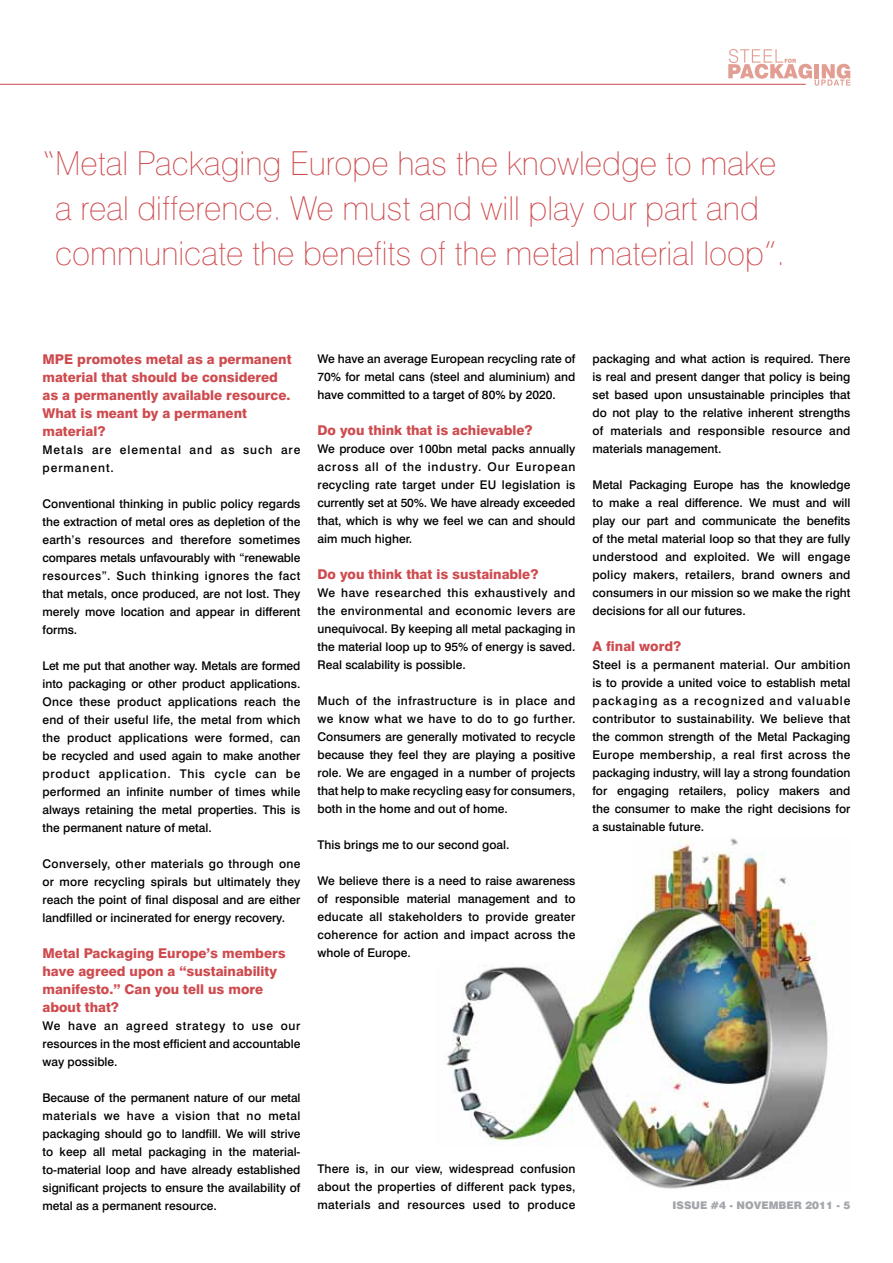
<style>
.page{position:relative;width:893px;height:1263px;background:#fff}
.page>*{position:absolute;margin:0;border:0;box-sizing:border-box;transform-origin:0 0}
.t1{font:100 33px/45px "Swiss 721 BT";color:#ce4a4e;text-align:center}
.t2{font:800 13.5px/18px "Swiss 721 BT";color:#ce4a4e}
.t3{font:500 12px/18px "Swiss 721 BT";color:#000;text-align:justify}
.t4{font:500 12px/18px "Swiss 721 BT";letter-spacing:.08em;color:#000}
.t5{font:900 10.5px "Swiss 721 BT";color:#a2a5aa}
</style>
<div class="page">
<hr style="left:0;top:84px;width:806px;height:1px;background:#ce4a4e">
<svg style="left:728px;top:49px;width:122px;height:37px"></svg>
<img style="left:445px;top:838px;width:383px;height:351px">
<h1 class="t1" style="left:43px;top:140px;width:744px">“Metal Packaging Europe has the knowledge to make a real difference. We must and will play our part and communicate the benefits of the metal material loop”.</h1>
<p class="t2" style="left:43px;top:350px;width:250px">MPE promotes metal as a permanent material that should be considered as a permanently available resource.<br>What is meant by a permanent material?</p>
<p class="t4" style="left:43px;top:440px;width:259px">Metals are elemental and as such are permanent.</p>
<p class="t3" style="left:43px;top:494px;width:259px">Conventional thinking in public policy regards the extraction of metal ores as depletion of the earth’s resources and therefore sometimes compares metals unfavourably with “renewable resources”. Such thinking ignores the fact that metals, once produced, are not lost. They merely move location and appear in different forms.</p>
<p class="t3" style="left:43px;top:656px;width:259px">Let me put that another way. Metals are formed into packaging or other product applications.<br>Once these product applications reach the end of their useful life, the metal from which the product applications were formed, can be recycled and used again to make another product application. This cycle can be performed an infinite number of times while always retaining the metal properties. This is the permanent nature of metal.</p>
<p class="t3" style="left:43px;top:854px;width:259px">Conversely, other materials go through one or more recycling spirals but ultimately they reach the point of final disposal and are either landfilled or incinerated for energy recovery.</p>
<p class="t2" style="left:43px;top:944px;width:245px">Metal Packaging Europe’s members have agreed upon a “sustainability manifesto.” Can you tell us more about that?</p>
<p class="t3" style="left:43px;top:1016px;width:259px">We have an agreed strategy to use our resources in the most efficient and accountable way possible.</p>
<p class="t3" style="left:43px;top:1088px;width:259px">Because of the permanent nature of our metal materials we have a vision that no metal packaging should go to landfill. We will strive to keep all metal packaging in the material&shy;to-material loop and have already established significant projects to ensure the availability of metal as a permanent resource.</p>
<p class="t3" style="left:317px;top:349px;width:259px">We have an average European recycling rate of 70% for metal cans (steel and aluminium) and have committed to a target of 80% by 2020.</p>
<p class="t2" style="left:317px;top:421px;width:217px">Do you think that is achievable?</p>
<p class="t3" style="left:317px;top:439px;width:259px">We produce over 100bn metal packs annually across all of the industry. Our European recycling rate target under EU legislation is currently set at 50%. We have already exceeded that, which is why we feel we can and should aim much higher.</p>
<p class="t2" style="left:317px;top:565px;width:222px">Do you think that is sustainable?</p>
<p class="t3" style="left:317px;top:583px;width:259px">We have researched this exhaustively and the environmental and economic levers are unequivocal. By keeping all metal packaging in the material loop up to 95% of energy is saved.<br>Real scalability is possible.</p>
<p class="t3" style="left:317px;top:691px;width:259px">Much of the infrastructure is in place and we know what we have to do to go further.<br>Consumers are generally motivated to recycle because they feel they are playing a positive role. We are engaged in a number of projects that help to make recycling easy for consumers, both in the home and out of home.</p>
<p class="t3" style="left:317px;top:835px;width:193px">This brings me to our second goal.</p>
<p class="t3" style="left:317px;top:871px;width:259px">We believe there is a need to raise awareness of responsible material management and to educate all stakeholders to provide greater coherence for action and impact across the whole of Europe.</p>
<p class="t3" style="left:592px;top:349px;width:259px">packaging and what action is required. There is real and present danger that policy is being set based upon unsustainable principles that do not play to the relative inherent strengths of materials and responsible resource and materials management.</p>
<p class="t3" style="left:592px;top:475px;width:259px">Metal Packaging Europe has the knowledge to make a real difference. We must and will play our part and communicate the benefits of the metal material loop so that they are fully understood and exploited. We will engage policy makers, retailers, brand owners and consumers in our mission so we make the right decisions for all our futures.</p>
<p class="t2" style="left:592px;top:637px;width:90px">A final word?</p>
<p class="t3" style="left:592px;top:655px;width:259px">Steel is a permanent material. Our ambition is to provide a united voice to establish metal packaging as a recognized and valuable contributor to sustainability. We believe that the common strength of the Metal Packaging Europe membership, a real first across the packaging industry, will lay a strong foundation for engaging retailers, policy makers and the consumer to make the right decisions for a sustainable future.</p>
<p class="t3" style="left:317px;top:1159px;width:259px">There is, in our view, widespread confusion about the properties of different pack types, materials and resources used to produce</p>
<p class="t5" style="left:672px;top:1199px;width:82px">ISSUE #4 - NOVEMBER</p>
<p class="t5" style="left:805px;top:1199px;width:47px">2011 - 5</p>
</div>
